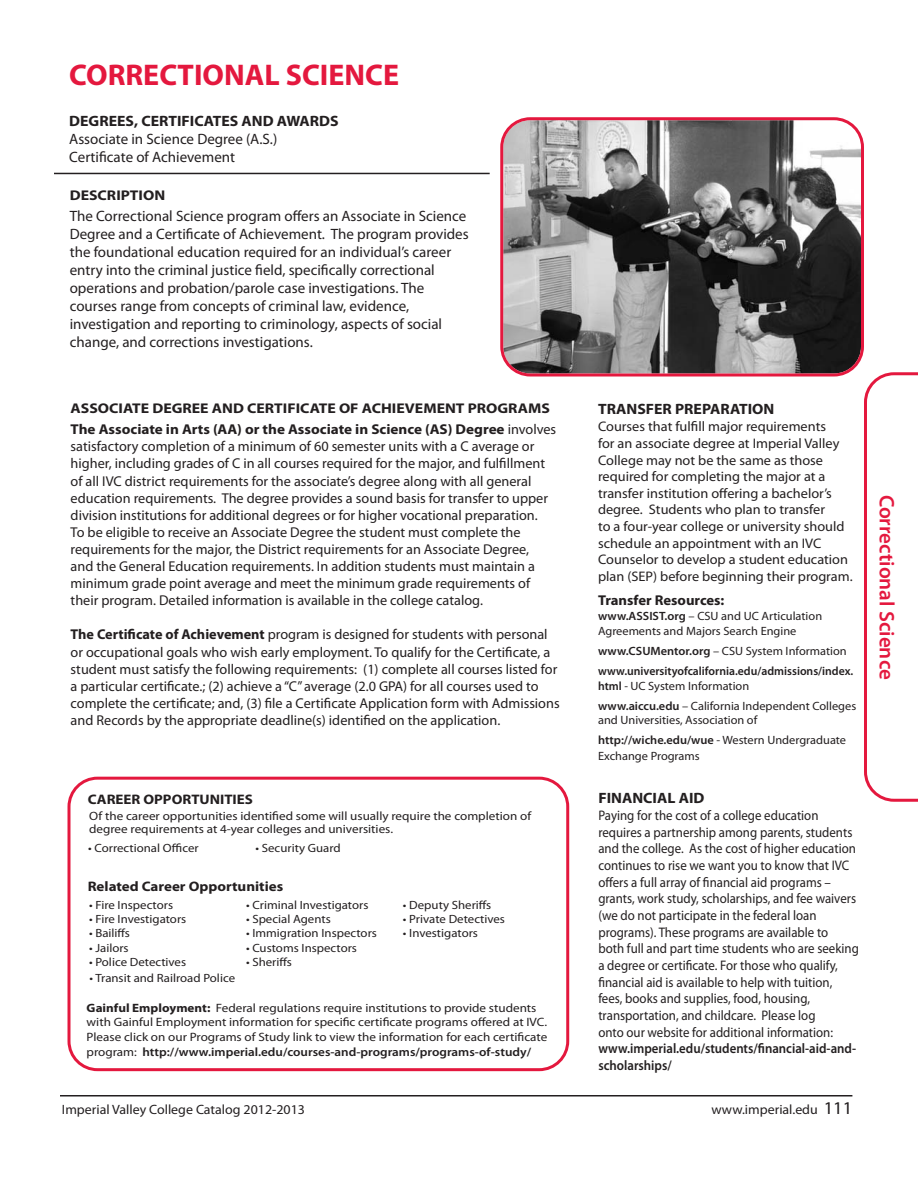
<style>
.page{position:relative;width:918px;height:1188px;background:#fff}
.page>*{position:absolute;margin:0;border:0;box-sizing:border-box;transform-origin:0 0}
.t1{font:700 30px "Myriad Pro";color:#e4183e}
.t2{font:600 21px "Myriad Pro";color:#e4183e}
.t3{font:15px/18px "Myriad Pro";color:#231f20}
.t4{font:700 15px "Myriad Pro";color:#231f20;scale:1.05 1}
.t5{font:14.25px/17.1px "Myriad Pro";color:#231f20}
.t6{font:700 14.25px "Myriad Pro";color:#231f20}
.t7{font:700 14.1px "Myriad Pro";color:#231f20;scale:1.12 1}
.t8{font:13.8px/16.6px "Myriad Pro";color:#231f20;scale:.93 1}
.t9{font:13.8px/16.6px "Myriad Pro";color:#231f20}
.t10{font:600 13.8px/16.6px "Myriad Pro";color:#231f20;scale:.93 1}
.t11{font:700 13.8px "Myriad Pro";color:#231f20;scale:1.09 1}
.t12{font:13.5px "Myriad Pro";color:#231f20}
.t13{font:12.15px/14.5px "Myriad Pro";color:#231f20;scale:1.09 1}
.t14{font:12px "Myriad Pro";color:#231f20;scale:1.07 1}
.t15{font:12px/20.2px "Myriad Pro";color:#231f20}
.t16{font:600 12px/20.2px "Myriad Pro";color:#231f20}
.s1{font-weight:700}
.s2{font-weight:600}
.s3{font-weight:400}
.s4{font-size:18px}
</style>
<div class="page">
<svg style="left:68px;top:777px;width:501px;height:294px"></svg>
<hr style="left:54px;top:173px;width:436px;height:1px;background:#231f20">
<svg style="left:500px;top:117px;width:364px;height:259px;background:#7c7476"></svg>
<hr style="left:60px;top:1095px;width:792px;height:2px;background:#231f20">
<svg style="left:864px;top:372px;width:54px;height:430px"></svg>
<h1 class="t1" style="left:69px;top:64px;width:331px">CORRECTIONAL SCIENCE</h1>
<p class="t4" style="left:69px;top:115px;width:258px">DEGREES, CERTIFICATES AND AWARDS</p>
<p class="t3" style="left:69px;top:131px;width:210px">Associate in Science Degree (A.S.)<br>Certificate of Achievement</p>
<p class="t7" style="left:70px;top:190px;width:87px">DESCRIPTION</p>
<p class="t3" style="left:70px;top:209px;width:401px">The Correctional Science program offers an Associate in Science Degree and a Certificate of Achievement. The program provides the foundational education required for an individual’s career entry into the criminal justice field, specifically correctional operations and probation/parole case investigations. The courses range from concepts of criminal law, evidence, investigation and reporting to criminology, aspects of social change, and corrections investigations.</p>
<p class="t7" style="left:71px;top:403px;width:429px">ASSOCIATE DEGREE AND CERTIFICATE OF ACHIEVEMENT PROGRAMS</p>
<p class="t5" style="left:71px;top:422px;width:487px"><span class="s1">The Associate in Arts (AA) or the Associate in Science (AS) Degree</span> involves satisfactory completion of a minimum of 60 semester units with a C average or higher, including grades of C in all courses required for the major, and fulfillment of all IVC district requirements for the associate’s degree along with all general education requirements. The degree provides a sound basis for transfer to upper division institutions for additional degrees or for higher vocational preparation.<br>To be eligible to receive an Associate Degree the student must complete the requirements for the major, the District requirements for an Associate Degree,<br>and the General Education requirements. In addition students must maintain a minimum grade point average and meet the minimum grade requirements of their program. Detailed information is available in the college catalog.</p>
<p class="t5" style="left:71px;top:627px;width:491px"><span class="s1">The Certificate of Achievement</span> program is designed for students with personal or occupational goals who wish early employment. To qualify for the Certificate, a student must satisfy the following requirements: (1) complete all courses listed for a particular certificate.; (2) achieve a “C” average (2.0 GPA) for all courses used to complete the certificate; and, (3) file a Certificate Application form with Admissions and Records by the appropriate deadline(s) identified on the application.</p>
<p class="t11" style="left:88px;top:794px;width:153px">CAREER OPPORTUNITIES</p>
<p class="t13" style="left:89px;top:811px;width:407px;line-height:12.8px">Of the career opportunities identified some will usually require the completion of degree requirements at 4-year colleges and universities.</p>
<p class="t14" style="left:88px;top:844px;width:105px">• Correctional Officer</p>
<p class="t14" style="left:256px;top:844px;width:81px">• Security Guard</p>
<p class="t11" style="left:88px;top:881px;width:181px">Related Career Opportunities</p>
<p class="t14" style="left:89px;top:900px;width:80px">• Fire Inspectors</p>
<p class="t14" style="left:89px;top:914px;width:92px">• Fire Investigators</p>
<p class="t14" style="left:89px;top:929px;width:40px">• Bailiffs</p>
<p class="t14" style="left:89px;top:943px;width:39px">• Jailors</p>
<p class="t14" style="left:89px;top:957px;width:92px">• Police Detectives</p>
<p class="t14" style="left:90px;top:973px;width:137px">• Transit and Railroad Police</p>
<p class="t14" style="left:246px;top:900px;width:116px">• Criminal Investigators</p>
<p class="t14" style="left:246px;top:914px;width:81px">• Special Agents</p>
<p class="t14" style="left:246px;top:929px;width:124px">• Immigration Inspectors</p>
<p class="t14" style="left:246px;top:943px;width:105px">• Customs Inspectors</p>
<p class="t14" style="left:246px;top:957px;width:44px">• Sheriffs</p>
<p class="t14" style="left:403px;top:900px;width:84px">• Deputy Sheriffs</p>
<p class="t14" style="left:403px;top:914px;width:97px">• Private Detectives</p>
<p class="t14" style="left:403px;top:929px;width:72px">• Investigators</p>
<p class="t13" style="left:87px;top:1002px;width:424px"><span class="s1">Gainful Employment:</span> Federal regulations require institutions to provide students with Gainful Employment information for specific certificate programs offered at IVC.<br>Please click on our Programs of Study link to view the information for each certificate program: <span class="s2">http://www.imperial.edu/courses-and-programs/programs-of-study/</span></p>
<p class="t4" style="left:598px;top:403px;width:169px">TRANSFER PREPARATION</p>
<p class="t9" style="left:598px;top:419px;width:256px">Courses that fulfill major requirements<br>for an associate degree at Imperial Valley College may not be the same as those required for completing the major at a transfer institution offering a bachelor’s degree. Students who plan to transfer<br>to a four-year college or university should schedule an appointment with an IVC Counselor to develop a student education plan (SEP) before beginning their program.</p>
<p class="t6" style="left:598px;top:595px;width:128px">Transfer Resources:</p>
<p class="t15" style="left:598px;top:610px;width:226px;line-height:14.4px"><span class="s2">www.ASSIST.org</span> – CSU and UC Articulation<br>Agreements and Majors Search Engine</p>
<p class="t16" style="left:598px;top:642px;width:257px">www.CSUMentor.org <span class="s3">– CSU System Information </span>www.universityofcalifornia.edu/admissions/index.</p>
<p class="t15" style="left:598px;top:676px;width:260px"><span class="s2">html</span> - UC System Information<br><span class="s2">www.aiccu.edu</span> – California Independent Colleges</p>
<p class="t15" style="left:598px;top:711px;width:250px">and Universities, Association of <span class="s2">http://wiche.edu/wue</span> - Western Undergraduate</p>
<p class="t15" style="left:598px;top:746px;width:103px">Exchange Programs</p>
<p class="t4" style="left:598px;top:792px;width:103px">FINANCIAL AID</p>
<p class="t8" style="left:598px;top:808px;width:282px">Paying for the cost of a college education requires a partnership among parents, students and the college. As the cost of higher education continues to rise we want you to know that IVC offers a full array of financial aid programs – grants, work study, scholarships, and fee waivers (we do not participate in the federal loan programs). These programs are available to<br>both full and part time students who are seeking a degree or certificate. For those who qualify, financial aid is available to help with tuition, fees, books and supplies, food, housing, transportation, and childcare. Please log<br>onto our website for additional information:</p>
<p class="t10" style="left:598px;top:1041px;width:279px">www.imperial.edu/students/financial-aid-and&shy;scholarships/</p>
<p class="t12" style="left:62px;top:1104px;width:245px">Imperial Valley College Catalog 2012-2013</p>
<p class="t12" style="left:712px;top:1104px;width:142px">www.imperial.edu <span class="s4">111</span></p>
<h2 class="t2" style="left:895px;top:495px;width:186px;rotate:90deg">Correctional Science</h2>
</div>
